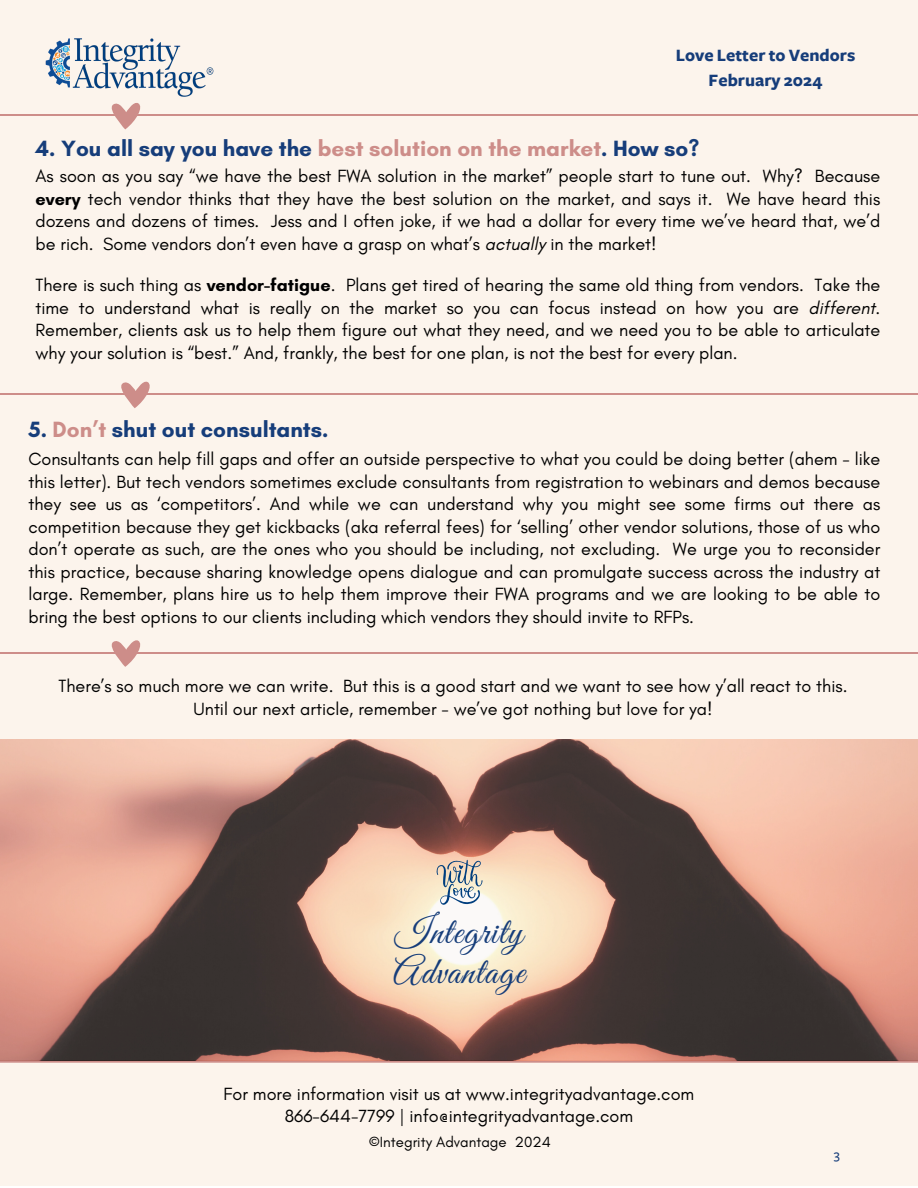
<style>
.page{position:relative;width:918px;height:1188px;background:#fff}
.page>*{position:absolute;margin:0;border:0;box-sizing:border-box;transform-origin:0 0}
.t1{font:37.8px/39.9px "Great Vibes";letter-spacing:.035em;color:#163d7a}
.t2{font:700 22.5px "Glacial Indifference";color:#163d7a}
.t3{font:18px/22.5px "Glacial Indifference";color:#000;text-align:justify}
.t4{font:700 18px/24.8px "Freight Sans";color:#163d7a;text-align:center}
.t5{font:15px "Glacial Indifference";color:#000}
.t6{font:500 13.65px "Freight Sans";color:#163d7a}
.s1{color:#cd8d89}
.s2{font-weight:700}
.s3{font-style:italic}
</style>
<div class="page">
<div style="left:0;top:0;width:918px;height:1186px;background:#fcf4ec"></div>
<img style="left:45px;top:38px;width:169px;height:59px">
<hr style="left:0;top:394px;width:918px;height:1px;background:#cd8d89">
<svg style="left:116px;top:381px;width:37px;height:27px"></svg>
<hr style="left:0;top:115px;width:918px;height:1px;background:#cd8d89">
<svg style="left:107px;top:103px;width:37px;height:26px"></svg>
<hr style="left:0;top:1060px;width:918px;height:3px;background:#cd8d89">
<img style="left:0;top:740px;width:918px;height:320px">
<hr style="left:0;top:652px;width:918px;height:1px;background:#cd8d89">
<svg style="left:107px;top:640px;width:37px;height:27px"></svg>
<svg style="left:435px;top:857px;width:48px;height:48px;background:#c5c3be"></svg>
<p class="t4" style="left:676px;top:43px;width:181px">Love Letter to Vendors<br>February 2024</p>
<h3 class="t2" style="left:36px;top:135px;width:665px">4. You all say you have the <span class="s1">best solution on the market</span>. How so?</h3>
<h2 class="t3" style="left:36px;top:165px;width:846px">As soon as you say “we have the best FWA solution in the market” people start to tune out. Why? Because <span class="s2">every</span> tech vendor thinks that they have the best solution on the market, and says it. We have heard this dozens and dozens of times. Jess and I often joke, if we had a dollar for every time we’ve heard that, we’d be rich. Some vendors don’t even have a grasp on what’s <span class="s3">actually</span> in the market!</h2>
<h3 class="t3" style="left:36px;top:274px;width:846px">There is such thing as <span class="s2">vendor-fatigue</span>. Plans get tired of hearing the same old thing from vendors. Take the time to understand what is really on the market so you can focus instead on how you are <span class="s3">different</span>.<br>Remember, clients ask us to help them figure out what they need, and we need you to be able to articulate why your solution is “best.” And, frankly, the best for one plan, is not the best for every plan.</h3>
<h2 class="t2" style="left:28px;top:416px;width:302px">5. <span class="s1">Don’t</span> shut out consultants.</h2>
<h3 class="t3" style="left:28px;top:448px;width:853px">Consultants can help fill gaps and offer an outside perspective to what you could be doing better (ahem - like this letter). But tech vendors sometimes exclude consultants from registration to webinars and demos because they see us as ‘competitors’. And while we can understand why you might see some firms out there as competition because they get kickbacks (aka referral fees) for ‘selling’ other vendor solutions, those of us who don’t operate as such, are the ones who you should be including, not excluding. We urge you to reconsider this practice, because sharing knowledge opens dialogue and can promulgate success across the industry at large. Remember, plans hire us to help them improve their FWA programs and we are looking to be able to bring the best options to our clients including which vendors they should invite to RFPs.</h3>
<h3 class="t3" style="left:59px;top:675px;width:790px;text-align:center">There’s so much more we can write. But this is a good start and we want to see how y’all react to this.<br>Until our next article, remember - we’ve got nothing but love for ya!</h3>
<p class="t1" style="left:393px;top:915px;width:133px">Integrity<br>Advantage</p>
<p class="t3" style="left:224px;top:1082px;width:472px;text-align:center">For more information visit us at www.integrityadvantage.com<br>866-644-7799 | info@integrityadvantage.com</p>
<h3 class="t5" style="left:369px;top:1133px;width:183px">©Integrity Advantage 2024</h3>
<p class="t6" style="left:834px;top:1148px;width:7px">3</p>
</div>
